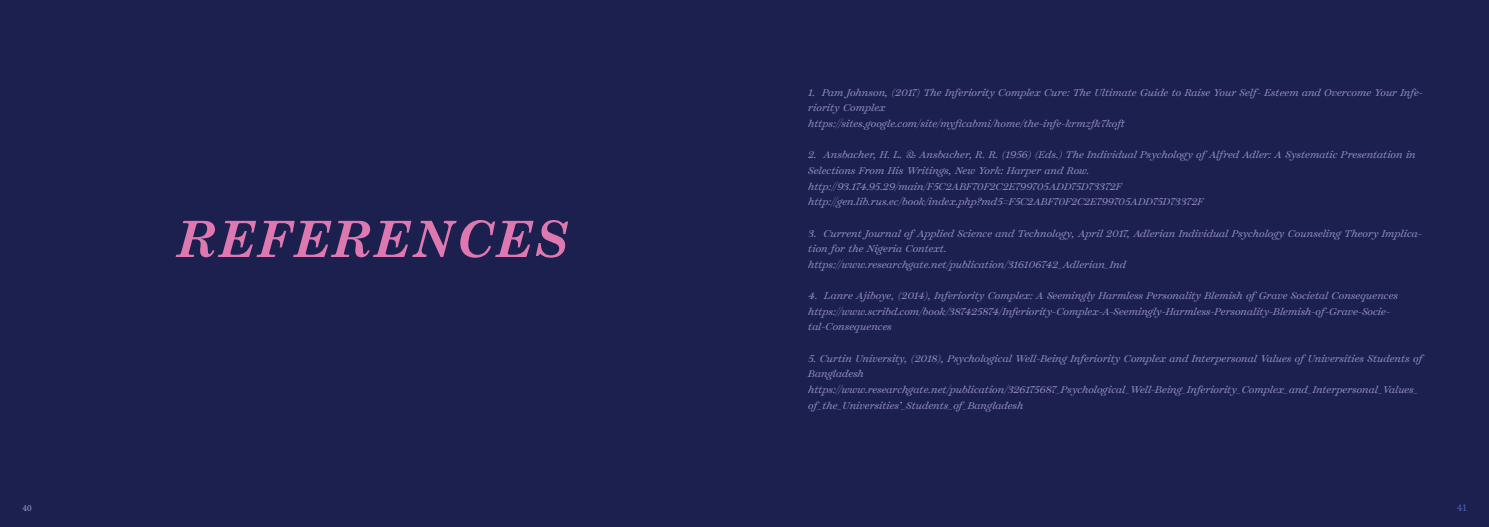
<style>
.page{position:relative;width:1489px;height:527px;background:#fff}
.page>*{position:absolute;margin:0;border:0;box-sizing:border-box;transform-origin:0 0}
.t1{font:italic 700 50px "Century Schoolbook";letter-spacing:.03em;color:#dd79b0}
.t2{font:italic 9.38px/15.6px "Temeraire";letter-spacing:.01em;color:#938ac2}
.t3{font:9.38px "Minion Pro";color:#9ea2d1}
.t4{font:9.38px "Temeraire";color:#4d64af}
</style>
<div class="page">
<div style="left:0;top:0;width:1488px;height:526px;background:#1b204f"></div>
<h1 class="t1" style="left:176px;top:200px;width:393px">REFERENCES</h1>
<p class="t2" style="left:808px;top:85px;width:616px">1. Pam Johnson, (2017) The Inferiority Complex Cure: The Ultimate Guide to Raise Your Self- Esteem and Overcome Your Infe&shy;riority Complex<br>https://sites.google.com/site/myficabmi/home/the-infe-krmzfk7koft</p>
<p class="t2" style="left:808px;top:147px;width:609px">2. Ansbacher, H. L. &amp; Ansbacher, R. R. (1956) (Eds.) The Individual Psychology of Alfred Adler: A Systematic Presentation in Selections From His Writings, New York: Harper and Row.<br>http://93.174.95.29/main/F5C2ABF70F2C2E799705ADD75D73372F http://gen.lib.rus.ec/book/index.php?md5=F5C2ABF70F2C2E799705ADD75D73372F</p>
<p class="t2" style="left:808px;top:225px;width:615px">3. Current Journal of Applied Science and Technology, April 2017, Adlerian Individual Psychology Counseling Theory Implica&shy;tion for the Nigeria Context.<br>https://www.researchgate.net/publication/316106742_Adlerian_Ind</p>
<p class="t2" style="left:808px;top:288px;width:591px">4. Lanre Ajiboye, (2014), Inferiority Complex: A Seemingly Harmless Personality Blemish of Grave Societal Consequences https://www.scribd.com/book/387425874/Inferiority-Complex-A-Seemingly-Harmless-Personality-Blemish-of-Grave-Socie&shy;tal-Consequences</p>
<p class="t2" style="left:808px;top:350px;width:616px">5. Curtin University, (2018), Psychological Well-Being Inferiority Complex and Interpersonal Values of Universities Students of Bangladesh https://www.researchgate.net/publication/326175687_Psychological_Well-Being_Inferiority_Complex_and_Interpersonal_Values_ of_the_Universities’_Students_of_Bangladesh</p>
<p class="t3" style="left:22px;top:501px;width:11px">40</p>
<p class="t4" style="left:1456px;top:501px;width:11px">41</p>
</div>
